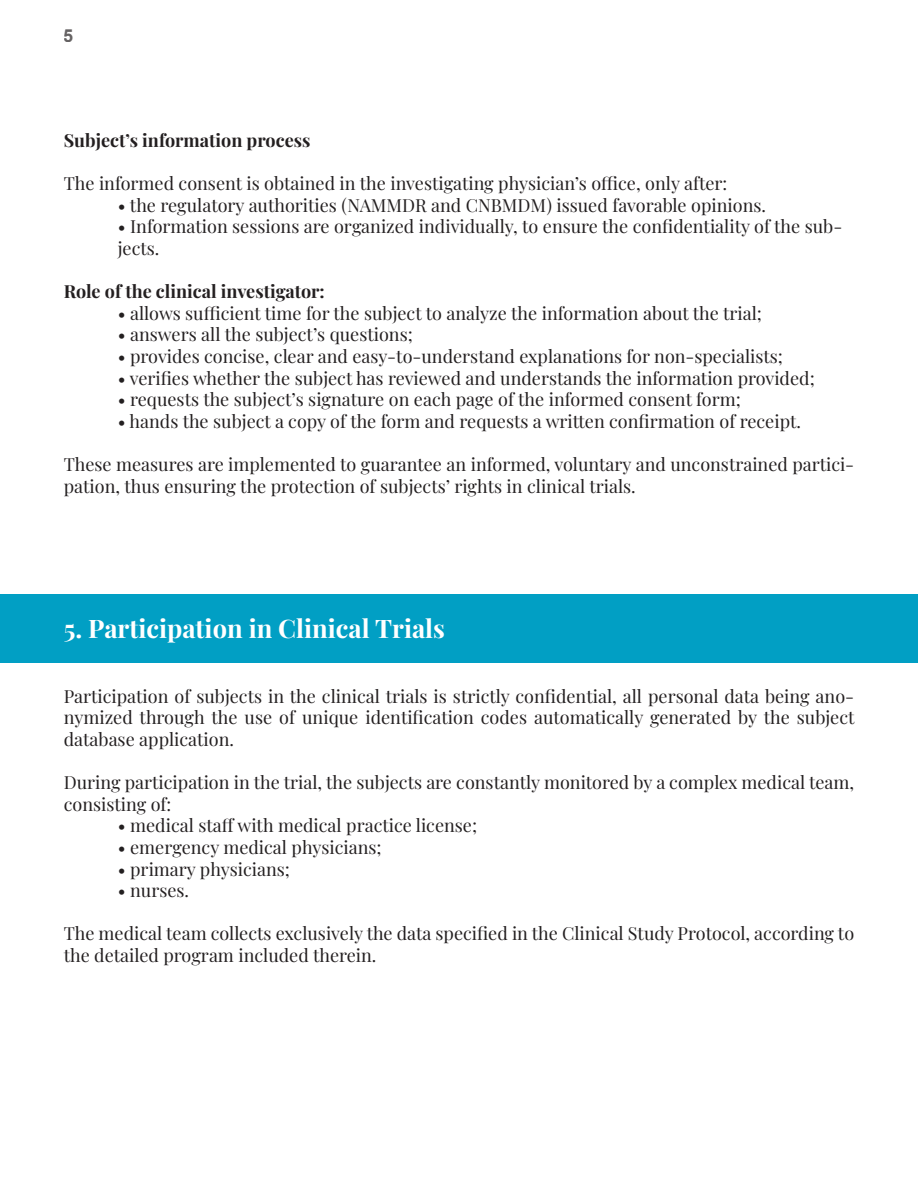
<style>
.page{position:relative;width:918px;height:1188px;background:#fff}
.page>*{position:absolute;margin:0;border:0;box-sizing:border-box;transform-origin:0 0}
.t1{font:700 25.5px "Playfair Display";color:#fff}
.t2{font:18px/21.6px "Playfair Display";color:#231f20}
.t3{font:700 18px "Playfair Display";color:#231f20}
.t4{font:700 18px "Arial";color:#231f20}
</style>
<div class="page">
<div style="left:0;top:594px;width:918px;height:68px;background:#019fc4"></div>
<p class="t4" style="left:64px;top:23px;width:12px">5</p>
<p class="t3" style="left:64px;top:126px;width:248px">Subject’s information process</p>
<p class="t2" style="left:64px;top:171px;width:665px">The informed consent is obtained in the investigating physician’s office, only after:</p>
<p class="t2" style="left:118px;top:193px;width:650px">• the regulatory authorities (NAMMDR and CNBMDM) issued favorable opinions.</p>
<p class="t2" style="left:118px;top:214px;width:726px">• Information sessions are organized individually, to ensure the confidentiality of the sub&shy;jects.</p>
<p class="t3" style="left:64px;top:277px;width:263px">Role of the clinical investigator:</p>
<p class="t2" style="left:118px;top:301px;width:646px">• allows sufficient time for the subject to analyze the information about the trial;</p>
<p class="t2" style="left:118px;top:322px;width:297px">• answers all the subject’s questions;</p>
<p class="t2" style="left:118px;top:344px;width:667px">• provides concise, clear and easy-to-understand explanations for non-specialists;</p>
<p class="t2" style="left:118px;top:366px;width:699px">• verifies whether the subject has reviewed and understands the information provided;</p>
<p class="t2" style="left:118px;top:387px;width:625px">• requests the subject’s signature on each page of the informed consent form;</p>
<p class="t2" style="left:118px;top:409px;width:685px">• hands the subject a copy of the form and requests a written confirmation of receipt.</p>
<p class="t2" style="left:64px;top:452px;width:792px">These measures are implemented to guarantee an informed, voluntary and unconstrained partici&shy;pation, thus ensuring the protection of subjects’ rights in clinical trials.</p>
<p class="t1" style="left:64px;top:608px;width:383px">5. Participation in Clinical Trials</p>
<p class="t2" style="left:64px;top:684px;width:792px;text-align:justify">Participation of subjects in the clinical trials is strictly confidential, all personal data being ano&shy;nymized through the use of unique identification codes automatically generated by the subject database application.</p>
<p class="t2" style="left:64px;top:770px;width:792px">During participation in the trial, the subjects are constantly monitored by a complex medical team, consisting of:</p>
<p class="t2" style="left:118px;top:813px;width:361px">• medical staff with medical practice license;</p>
<p class="t2" style="left:118px;top:835px;width:265px">• emergency medical physicians;</p>
<p class="t2" style="left:118px;top:857px;width:174px">• primary physicians;</p>
<p class="t2" style="left:118px;top:878px;width:73px">• nurses.</p>
<p class="t2" style="left:64px;top:921px;width:792px">The medical team collects exclusively the data specified in the Clinical Study Protocol, according to the detailed program included therein.</p>
</div>
